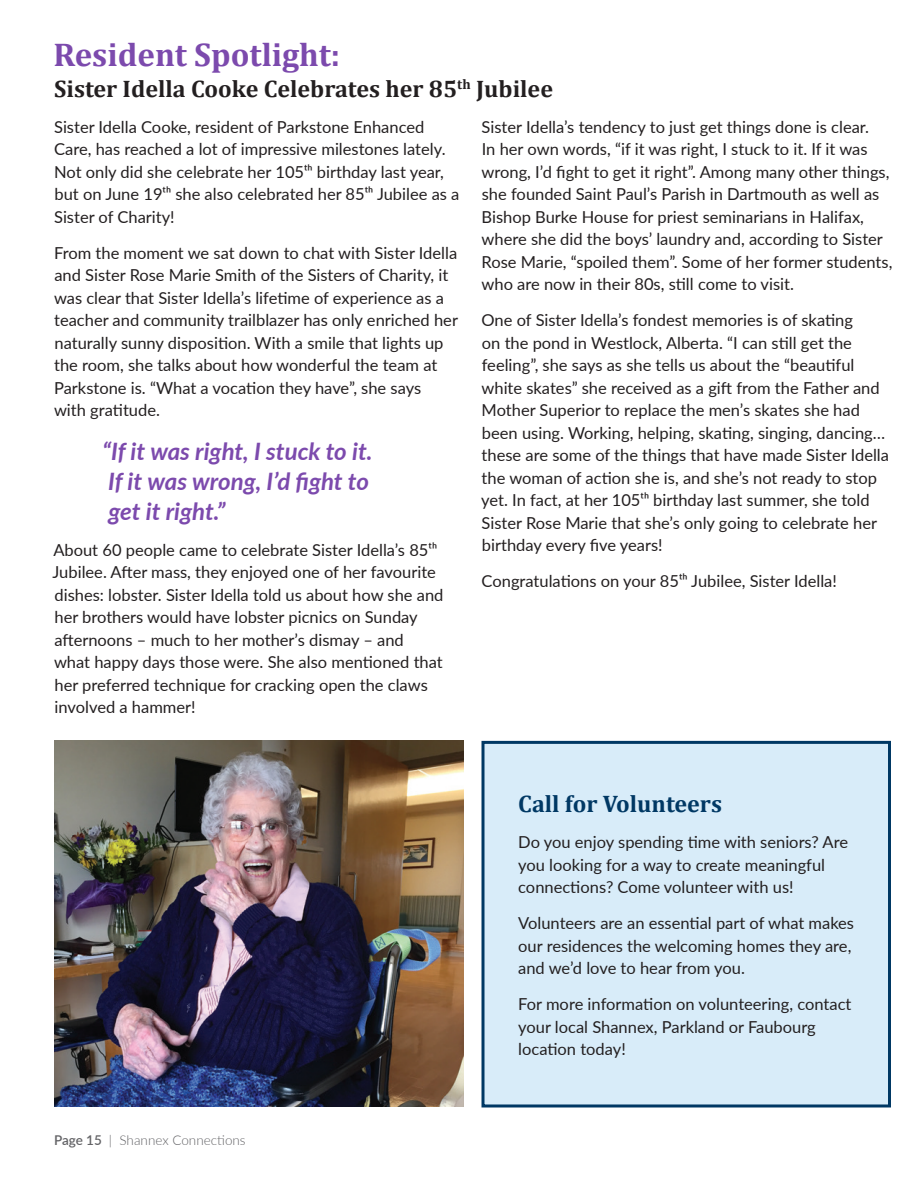
<style>
.page{position:relative;width:918px;height:1188px;background:#fff}
.page>*{position:absolute;margin:0;border:0;box-sizing:border-box;transform-origin:0 0}
.t1{font:700 33px "Cambria";color:#7c4aad}
.Pullquote{font:italic 700 24px/30px "Lato";color:#7c4aad}
.Subheader{font:700 24px "Cambria";color:#231f20}
.Subheader-2{font:700 24px "Cambria";color:#003864}
.Body{font:16.5px/22.5px "Lato";color:#231f20}
.t2{font:300 13.5px "Lato";color:#636366}
.s1{font-weight:600}
</style>
<div class="page">
<img style="left:54px;top:741px;width:409px;height:366px">
<div style="left:483px;top:742px;width:407px;height:364px;background:#d8ecf9"></div>
<div style="left:482px;top:741px;width:409px;height:366px;border:3px solid #003864"></div>
<p class="t1" style="left:54px;top:35px;width:288px">Resident Spotlight:</p>
<p class="Subheader" style="left:54px;top:74px;width:500px">Sister Idella Cooke Celebrates her 85<sup>th</sup> Jubilee</p>
<p class="Body" style="left:54px;top:115px;width:407px">Sister Idella Cooke, resident of Parkstone Enhanced Care, has reached a lot of impressive milestones lately.<br>Not only did she celebrate her 105th birthday last year, but on June 19th she also celebrated her 85th Jubilee as a Sister of Charity!</p>
<p class="Body" style="left:54px;top:241px;width:405px">From the moment we sat down to chat with Sister Idella and Sister Rose Marie Smith of the Sisters of Charity, it was clear that Sister Idella’s lifetime of experience as a teacher and community trailblazer has only enriched her naturally sunny disposition. With a smile that lights up the room, she talks about how wonderful the team at Parkstone is. “What a vocation they have”, she says<br>with gratitude.</p>
<p class="Pullquote" style="left:103px;top:435px;width:271px">“If it was right, I stuck to it.<br>If it was wrong, I’d fight to get it right.”</p>
<p class="Body" style="left:53px;top:538px;width:392px">About 60 people came to celebrate Sister Idella’s 85th Jubilee. After mass, they enjoyed one of her favourite dishes: lobster. Sister Idella told us about how she and her brothers would have lobster picnics on Sunday afternoons – much to her mother’s dismay – and<br>what happy days those were. She also mentioned that her preferred technique for cracking open the claws involved a hammer!</p>
<p class="Body" style="left:482px;top:115px;width:412px">Sister Idella’s tendency to just get things done is clear.<br>In her own words, “if it was right, I stuck to it. If it was wrong, I’d fight to get it right”. Among many other things, she founded Saint Paul’s Parish in Dartmouth as well as Bishop Burke House for priest seminarians in Halifax, where she did the boys’ laundry and, according to Sister Rose Marie, “spoiled them”. Some of her former students, who are now in their 80s, still come to visit.</p>
<p class="Body" style="left:481px;top:308px;width:409px">One of Sister Idella’s fondest memories is of skating<br>on the pond in Westlock, Alberta. “I can still get the feeling”, she says as she tells us about the “beautiful white skates” she received as a gift from the Father and Mother Superior to replace the men’s skates she had been using. Working, helping, skating, singing, dancing… these are some of the things that have made Sister Idella the woman of action she is, and she’s not ready to stop yet. In fact, at her 105th birthday last summer, she told Sister Rose Marie that she’s only going to celebrate her birthday every five years!</p>
<p class="Body" style="left:482px;top:569px;width:357px">Congratulations on your 85th Jubilee, Sister Idella!</p>
<p class="t2" style="left:54px;top:1131px;width:193px"><span class="s1">Page 15</span> | Shannex Connections</p>
<p class="Subheader-2" style="left:518px;top:789px;width:205px">Call for Volunteers</p>
<p class="Body" style="left:518px;top:830px;width:331px">Do you enjoy spending time with seniors? Are you looking for a way to create meaningful connections? Come volunteer with us!</p>
<p class="Body" style="left:518px;top:911px;width:337px">Volunteers are an essential part of what makes our residences the welcoming homes they are, and we’d love to hear from you.</p>
<p class="Body" style="left:518px;top:992px;width:335px">For more information on volunteering, contact your local Shannex, Parkland or Faubourg location today!</p>
</div>
